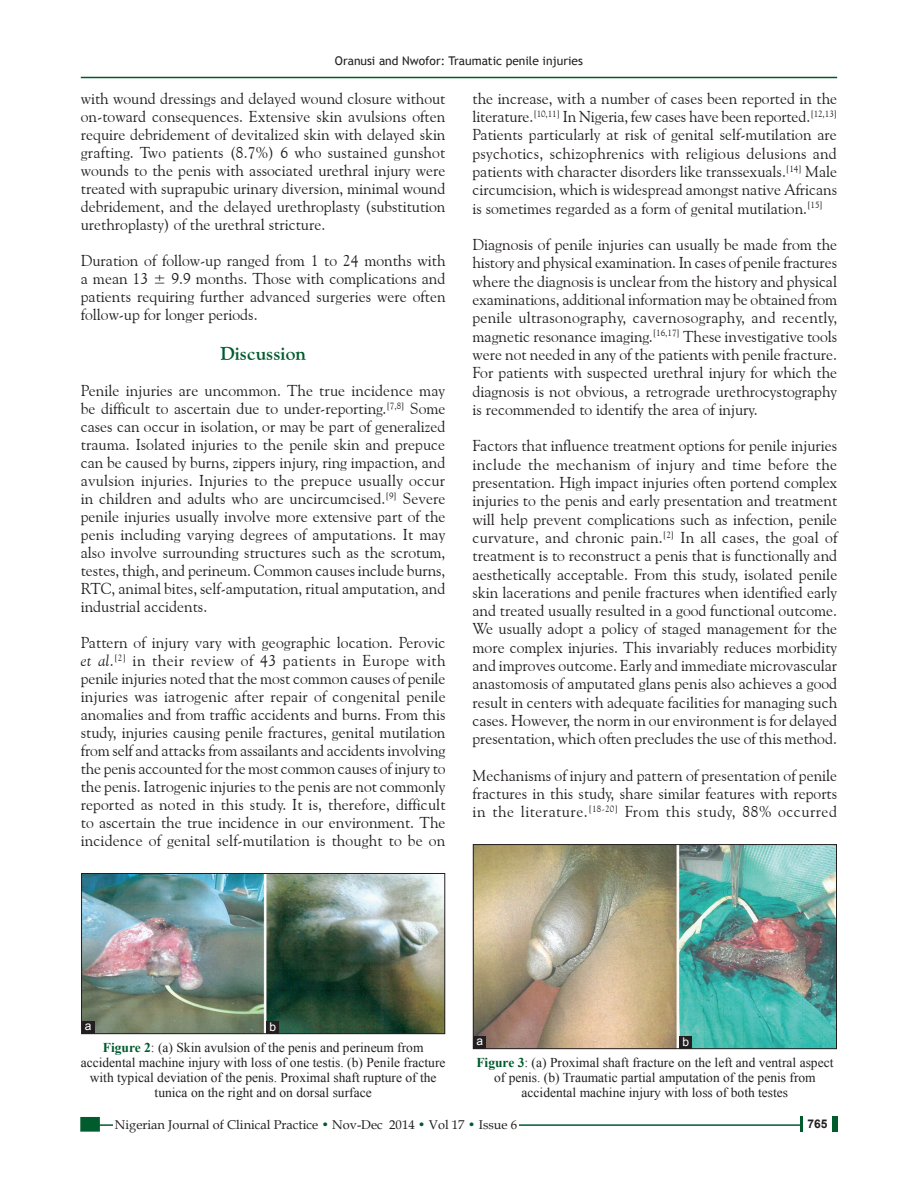
<style>
.page{position:relative;width:918px;height:1188px;background:#fff}
.page>*{position:absolute;margin:0;border:0;box-sizing:border-box;transform-origin:0 0}
.t1{font:700 18.75px "Goudy Old Style BT";color:#005b2d}
.TX{font:15.75px/18px "Goudy Old Style BT";color:#231f20;text-align:justify}
.FGC{font:13.5px/15px "Times New Roman";color:#231f20;text-align:center}
.t2{font:12.75px "Book Antiqua";color:#231f20}
.t3{font:12px "Trebuchet MS";color:#231f20}
.LABEL{font:12px "Arial";color:#fff}
.t4{font:700 12px "Arial";color:#231f20}
.s1{font-style:italic}
.s2{font-weight:700;color:#005b2d}
.s3{color:#005b2d}
</style>
<div class="page">
<hr style="left:81px;top:77px;width:756px;height:1px;background:#005b2d">
<div style="left:80px;top:1117px;width:20px;height:15px;background:#005b2d;border:2px solid #005b2d"></div>
<div style="left:832px;top:1117px;width:6px;height:15px;background:#005b2d"></div>
<hr style="left:800px;top:1117px;width:3px;height:15px;background:#005b2d">
<hr style="left:95px;top:1124px;width:707px;height:2px;background:#005b2d">
<div style="left:113px;top:1120px;width:406px;height:14px;background:#fff"></div>
<img style="left:83px;top:875px;width:360px;height:157px">
<div style="left:81px;top:873px;width:364px;height:161px;border:1px solid #231f20"></div>
<div style="left:266px;top:1021px;width:13px;height:13px;background:#231f20"></div>
<div style="left:82px;top:1021px;width:12px;height:13px;background:#231f20"></div>
<img style="left:475px;top:846px;width:360px;height:201px">
<div style="left:473px;top:844px;width:364px;height:205px;border:1px solid #231f20"></div>
<div style="left:679px;top:1036px;width:13px;height:13px;background:#231f20"></div>
<div style="left:473px;top:1036px;width:13px;height:13px;background:#231f20"></div>
<p class="t3" style="left:335px;top:53px;width:250px">Oranusi and Nwofor: Traumatic penile injuries</p>
<p class="TX" style="left:81px;top:89px;width:366px">with wound dressings and delayed wound closure without on‑toward consequences. Extensive skin avulsions often require debridement of devitalized skin with delayed skin grafting. Two patients (8.7%) 6 who sustained gunshot wounds to the penis with associated urethral injury were treated with suprapubic urinary diversion, minimal wound debridement, and the delayed urethroplasty (substitution urethroplasty) of the urethral stricture.</p>
<p class="TX" style="left:81px;top:251px;width:366px">Duration of follow‑up ranged from 1 to 24 months with a mean 13 ± 9.9 months. Those with complications and patients requiring further advanced surgeries were often follow‑up for longer periods.</p>
<h1 class="t1" style="left:220px;top:342px;width:87px">Discussion</h1>
<p class="TX" style="left:81px;top:382px;width:366px">Penile injuries are uncommon. The true incidence may be difficult to ascertain due to under‑reporting.<sup>[7,8]</sup> Some cases can occur in isolation, or may be part of generalized trauma. Isolated injuries to the penile skin and prepuce can be caused by burns, zippers injury, ring impaction, and avulsion injuries. Injuries to the prepuce usually occur in children and adults who are uncircumcised.<sup>[9]</sup> Severe penile injuries usually involve more extensive part of the penis including varying degrees of amputations. It may also involve surrounding structures such as the scrotum, testes, thigh, and perineum. Common causes include burns, RTC, animal bites, self‑amputation, ritual amputation, and industrial accidents.</p>
<p class="TX" style="left:81px;top:634px;width:366px">Pattern of injury vary with geographic location. Perovic <span class="s1">et al</span>.<sup>[2]</sup> in their review of 43 patients in Europe with penile injuries noted that the most common causes of penile injuries was iatrogenic after repair of congenital penile anomalies and from traffic accidents and burns. From this study, injuries causing penile fractures, genital mutilation from self and attacks from assailants and accidents involving the penis accounted for the most common causes of injury to the penis. Iatrogenic injuries to the penis are not commonly reported as noted in this study. It is, therefore, difficult to ascertain the true incidence in our environment. The incidence of genital self‑mutilation is thought to be on</p>
<p class="TX" style="left:473px;top:89px;width:366px">the increase, with a number of cases been reported in the literature.<sup>[10,11]</sup> In Nigeria, few cases have been reported.<sup>[12,13] </sup>Patients particularly at risk of genital self‑mutilation are psychotics, schizophrenics with religious delusions and patients with character disorders like transsexuals.<sup>[14]</sup> Male circumcision, which is widespread amongst native Africans is sometimes regarded as a form of genital mutilation.<sup>[15]</sup></p>
<p class="TX" style="left:473px;top:235px;width:366px">Diagnosis of penile injuries can usually be made from the history and physical examination. In cases of penile fractures where the diagnosis is unclear from the history and physical examinations, additional information may be obtained from penile ultrasonography, cavernosography, and recently, magnetic resonance imaging.<sup>[16,17]</sup> These investigative tools were not needed in any of the patients with penile fracture.<br>For patients with suspected urethral injury for which the diagnosis is not obvious, a retrograde urethrocystography is recommended to identify the area of injury.</p>
<p class="TX" style="left:473px;top:436px;width:366px">Factors that influence treatment options for penile injuries include the mechanism of injury and time before the presentation. High impact injuries often portend complex injuries to the penis and early presentation and treatment will help prevent complications such as infection, penile curvature, and chronic pain.<sup>[2]</sup> In all cases, the goal of treatment is to reconstruct a penis that is functionally and aesthetically acceptable. From this study, isolated penile skin lacerations and penile fractures when identified early and treated usually resulted in a good functional outcome.<br>We usually adopt a policy of staged management for the more complex injuries. This invariably reduces morbidity and improves outcome. Early and immediate microvascular anastomosis of amputated glans penis also achieves a good result in centers with adequate facilities for managing such cases. However, the norm in our environment is for delayed presentation, which often precludes the use of this method.</p>
<p class="TX" style="left:473px;top:766px;width:366px">Mechanisms of injury and pattern of presentation of penile fractures in this study, share similar features with reports in the literature.<sup>[18‑20]</sup> From this study, 88% occurred</p>
<p class="LABEL" style="left:85px;top:1018px;width:8px">a</p>
<p class="LABEL" style="left:269px;top:1019px;width:8px">b</p>
<p class="FGC" style="left:81px;top:1040px;width:366px"><span class="s2">Figure 2</span>: (a) Skin avulsion of the penis and perineum from accidental machine injury with loss of one testis. (b) Penile fracture with typical deviation of the penis. Proximal shaft rupture of the tunica on the right and on dorsal surface</p>
<p class="LABEL" style="left:476px;top:1033px;width:8px">a</p>
<p class="LABEL" style="left:682px;top:1034px;width:8px">b</p>
<p class="FGC" style="left:476px;top:1055px;width:359px"><span class="s2">Figure 3</span>: (a) Proximal shaft fracture on the left and ventral aspect of penis. (b) Traumatic partial amputation of the penis from accidental machine injury with loss of both testes</p>
<p class="t2" style="left:115px;top:1116px;width:404px">Nigerian Journal of Clinical Practice <span class="s3">•</span> Nov-Dec 2014 <span class="s3">•</span> Vol 17 <span class="s3">•</span> Issue 6</p>
<p class="t4" style="left:807px;top:1115px;width:22px">765</p>
</div>
